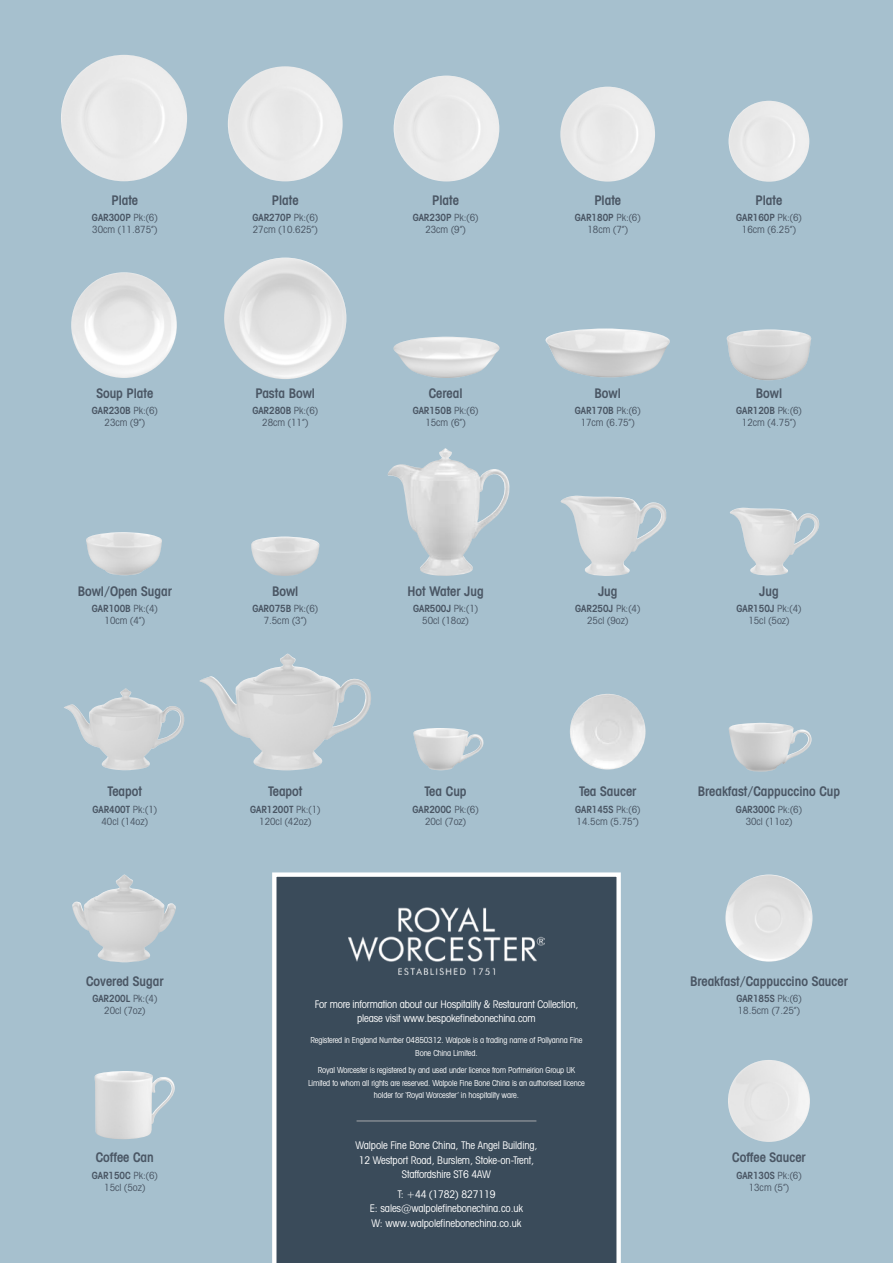
<style>
.page{position:relative;width:893px;height:1263px;background:#a6c0ce}
.page>*{position:absolute;margin:0;border:0;box-sizing:border-box;transform-origin:0 0}
.t1{font:600 condensed 13.2px "Avant Garde IT Cby BT";color:#4a5664}
.t2{font:condensed 10.5px/14.9px "Avant Garde IT Cby BT";letter-spacing:-.01em;color:#fff;text-align:center}
.t3{font:condensed 9.9px/11.9px "Avant Garde IT Cby BT";color:#4a5664;text-align:center}
.t4{font:condensed 8.25px/12.8px "Avant Garde IT Cby BT";letter-spacing:-.015em;color:#fff;text-align:center}
.s1{font-weight:600}
</style>
<div class="page">
<div style="left:272px;top:872px;width:349px;height:391px;background:#3a4b5a"></div>
<hr style="left:357px;top:1120px;width:179px;height:1px;background:#a7a9ac">
<div style="left:61px;top:55px;width:126px;height:126px;background:#eaeaea;border-radius:63px"></div>
<img style="left:86px;top:532px;width:76px;height:43px">
<img style="left:199px;top:654px;width:172px;height:116px">
<img style="left:94px;top:1071px;width:81px;height:69px">
<img style="left:72px;top:874px;width:104px;height:88px">
<div style="left:228px;top:66px;width:115px;height:115px;background:#eaeaea;border-radius:57px"></div>
<img style="left:224px;top:258px;width:122px;height:121px;border-radius:61px">
<img style="left:251px;top:537px;width:68px;height:39px">
<img style="left:64px;top:688px;width:121px;height:82px">
<div style="left:394px;top:76px;width:105px;height:105px;background:#eaeaea;border-radius:53px"></div>
<img style="left:71px;top:272px;width:106px;height:106px;border-radius:53px">
<img style="left:393px;top:337px;width:107px;height:41px">
<img style="left:388px;top:448px;width:122px;height:128px">
<img style="left:413px;top:728px;width:71px;height:42px">
<div style="left:560px;top:87px;width:95px;height:95px;background:#eaeaea;border-radius:47px"></div>
<img style="left:560px;top:496px;width:106px;height:80px">
<img style="left:570px;top:694px;width:76px;height:75px;border-radius:38px">
<div style="left:729px;top:101px;width:80px;height:81px;background:#eaeaea;border-radius:40px"></div>
<img style="left:727px;top:329px;width:84px;height:51px">
<img style="left:546px;top:328px;width:124px;height:50px">
<img style="left:730px;top:508px;width:90px;height:68px">
<img style="left:728px;top:723px;width:84px;height:49px">
<img style="left:725px;top:874px;width:87px;height:88px;border-radius:44px">
<img style="left:728px;top:1060px;width:82px;height:82px;border-radius:41px">
<img style="left:348px;top:907px;width:197px;height:67px">
<h1 class="t1" style="left:111px;top:192px;width:28px">Plate</h1>
<p class="t3" style="left:92px;top:212px;width:67px;text-align:left"><span class="s1">GAR300P</span> Pk:(6)<br>30cm (11.875”)</p>
<h1 class="t1" style="left:96px;top:385px;width:58px">Soup Plate</h1>
<p class="t3" style="left:92px;top:405px;width:67px"><span class="s1">GAR230B</span> Pk:(6)<br>23cm (9”)</p>
<h1 class="t1" style="left:78px;top:583px;width:96px">Bowl/Open Sugar</h1>
<p class="t3" style="left:92px;top:603px;width:67px"><span class="s1">GAR100B</span> Pk:(4)<br>10cm (4”)</p>
<h1 class="t1" style="left:108px;top:783px;width:36px">Teapot</h1>
<p class="t3" style="left:92px;top:803px;width:66px"><span class="s1">GAR400T</span> Pk:(1)<br>40cl (14oz)</p>
<h1 class="t1" style="left:86px;top:973px;width:79px">Covered Sugar</h1>
<p class="t3" style="left:92px;top:993px;width:66px"><span class="s1">GAR200L</span> Pk:(4)<br>20cl (7oz)</p>
<h1 class="t1" style="left:96px;top:1150px;width:60px">Coffee Can</h1>
<p class="t3" style="left:92px;top:1169px;width:67px"><span class="s1">GAR150C</span> Pk:(6)<br>15cl (5oz)</p>
<h1 class="t1" style="left:272px;top:192px;width:28px">Plate</h1>
<p class="t3" style="left:252px;top:212px;width:67px;text-align:left"><span class="s1">GAR270P</span> Pk:(6)<br>27cm (10.625”)</p>
<h1 class="t1" style="left:432px;top:192px;width:28px">Plate</h1>
<p class="t3" style="left:413px;top:212px;width:67px"><span class="s1">GAR230P</span> Pk:(6)<br>23cm (9”)</p>
<h1 class="t1" style="left:594px;top:192px;width:28px">Plate</h1>
<p class="t3" style="left:575px;top:212px;width:67px"><span class="s1">GAR180P</span> Pk:(6)<br>18cm (7”)</p>
<h1 class="t1" style="left:756px;top:192px;width:28px">Plate</h1>
<p class="t3" style="left:736px;top:212px;width:67px"><span class="s1">GAR160P</span> Pk:(6)<br>16cm (6.25”)</p>
<h1 class="t1" style="left:256px;top:385px;width:61px">Pasta Bowl</h1>
<p class="t3" style="left:252px;top:405px;width:67px"><span class="s1">GAR280B</span> Pk:(6)<br>28cm (11”)</p>
<h1 class="t1" style="left:429px;top:385px;width:35px">Cereal</h1>
<p class="t3" style="left:413px;top:405px;width:67px"><span class="s1">GAR150B</span> Pk:(6)<br>15cm (6”)</p>
<h1 class="t1" style="left:595px;top:385px;width:28px">Bowl</h1>
<p class="t3" style="left:575px;top:405px;width:67px"><span class="s1">GAR170B</span> Pk:(6)<br>17cm (6.75”)</p>
<h1 class="t1" style="left:756px;top:385px;width:28px">Bowl</h1>
<p class="t3" style="left:736px;top:405px;width:67px"><span class="s1">GAR120B</span> Pk:(6)<br>12cm (4.75”)</p>
<h1 class="t1" style="left:272px;top:583px;width:28px">Bowl</h1>
<p class="t3" style="left:252px;top:603px;width:67px"><span class="s1">GAR075B</span> Pk:(6)<br>7.5cm (3”)</p>
<h1 class="t1" style="left:407px;top:583px;width:78px">Hot Water Jug</h1>
<p class="t3" style="left:413px;top:603px;width:66px"><span class="s1">GAR500J</span> Pk:(1)<br>50cl (18oz)</p>
<h1 class="t1" style="left:598px;top:583px;width:21px">Jug</h1>
<p class="t3" style="left:575px;top:603px;width:66px"><span class="s1">GAR250J</span> Pk:(4)<br>25cl (9oz)</p>
<h1 class="t1" style="left:759px;top:583px;width:21px">Jug</h1>
<p class="t3" style="left:736px;top:603px;width:66px"><span class="s1">GAR150J</span> Pk:(4)<br>15cl (5oz)</p>
<h1 class="t1" style="left:268px;top:783px;width:36px">Teapot</h1>
<p class="t3" style="left:250px;top:803px;width:72px"><span class="s1">GAR1200T</span> Pk:(1)<br>120cl (42oz)</p>
<h1 class="t1" style="left:425px;top:783px;width:44px">Tea Cup</h1>
<p class="t3" style="left:413px;top:803px;width:67px"><span class="s1">GAR200C</span> Pk:(6)<br>20cl (7oz)</p>
<h1 class="t1" style="left:579px;top:783px;width:59px">Tea Saucer</h1>
<p class="t3" style="left:575px;top:803px;width:67px;text-align:left"><span class="s1">GAR145S</span> Pk:(6)<br>14.5cm (5.75”)</p>
<h1 class="t1" style="left:698px;top:783px;width:144px">Breakfast/Cappuccino Cup</h1>
<p class="t3" style="left:736px;top:803px;width:67px"><span class="s1">GAR300C</span> Pk:(6)<br>30cl (11oz)</p>
<p class="t2" style="left:315px;top:998px;width:265px;line-height:13.5px">For more information about our Hospitality &amp; Restaurant Collection, please visit www.bespokefinebonechina.com</p>
<p class="t4" style="left:310px;top:1034px;width:274px">Registered in England Number 04850312. Walpole is a trading name of Pollyanna Fine<br>Bone China Limited.</p>
<p class="t4" style="left:308px;top:1063px;width:278px">Royal Worcester is registered by and used under licence from Portmeirion Group UK<br>Limited to whom all rights are reserved. Walpole Fine Bone China is an authorised licence holder for ‘Royal Worcester’ in hospitality ware.</p>
<p class="t2" style="left:356px;top:1137px;width:183px">Walpole Fine Bone China, The Angel Building,<br>12 Westport Road, Burslem, Stoke-on-Trent,<br>Staffordshire ST6 4AW</p>
<p class="t2" style="left:370px;top:1186px;width:155px">T: +44 (1782) 827119<br>E: sales@walpolefinebonechina.co.uk<br>W: www.walpolefinebonechina.co.uk</p>
<h1 class="t1" style="left:690px;top:973px;width:159px">Breakfast/Cappuccino Saucer</h1>
<p class="t3" style="left:736px;top:993px;width:67px;text-align:left"><span class="s1">GAR185S</span> Pk:(6)<br>18.5cm (7.25”)</p>
<h1 class="t1" style="left:732px;top:1150px;width:75px">Coffee Saucer</h1>
<p class="t3" style="left:736px;top:1169px;width:67px"><span class="s1">GAR130S</span> Pk:(6)<br>13cm (5”)</p>
</div>
